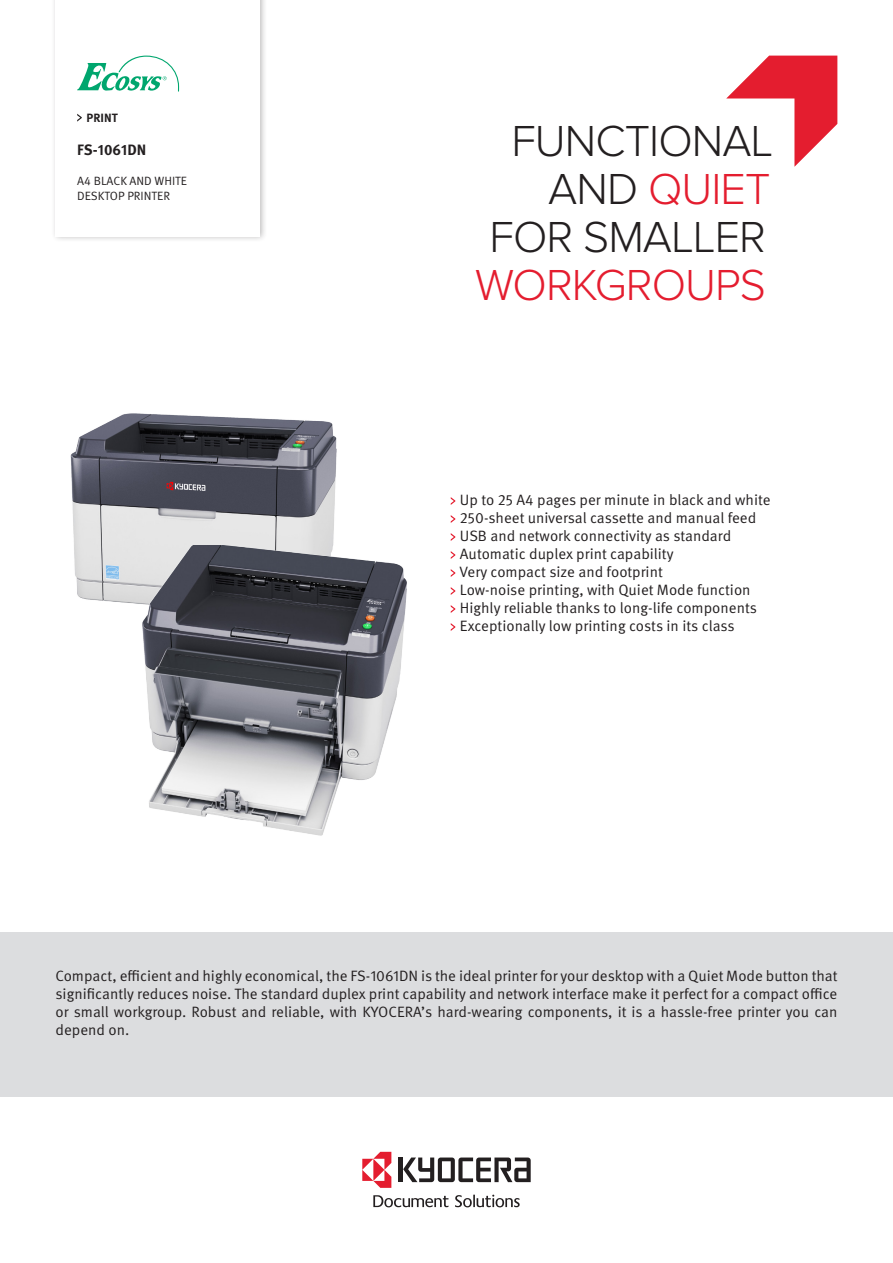
<style>
.page{position:relative;width:893px;height:1263px;background:#fff}
.page>*{position:absolute;margin:0;border:0;box-sizing:border-box;transform-origin:0 0}
.Headline_Proxima_30{font:300 45px "Proxima Nova";letter-spacing:-.02em;color:#231f20}
.Headline_Proxima_30-2{font:300 45px "Proxima Nova";letter-spacing:-.02em;color:#e41d2f}
.Bodycopy{font:15px/18px "Meta Pro Norm";color:#231f20;text-align:justify}
.t1{font:700 15px "Meta Pro";color:#231f20}
.t2{font:12px/15px "Meta Pro Norm";color:#231f20}
.t3{font:700 12px "Meta Pro";color:#231f20}
.s1{color:#231f20}
</style>
<div class="page">
<div style="left:51px;top:0;width:216px;height:243px;background:#231f20;opacity:.3"></div>
<div style="left:56px;top:0;width:204px;height:236px;background:#fff"></div>
<div style="left:0;top:932px;width:893px;height:164px;background:#dcdddf"></div>
<hr style="left:399px;top:1157px;width:4px;height:25px;background:#231f20">
<svg style="left:403px;top:1157px;width:128px;height:25px"></svg>
<svg style="left:455px;top:1195px;width:65px;height:12px"></svg>
<svg style="left:373px;top:1195px;width:75px;height:12px"></svg>
<svg style="left:362px;top:1152px;width:29px;height:36px"></svg>
<svg style="left:77px;top:56px;width:102px;height:36px"></svg>
<img style="left:70px;top:413px;width:267px;height:132px">
<img style="left:74px;top:545px;width:382px;height:291px">
<svg style="left:77px;top:114px;width:5px;height:8px"></svg>
<svg style="left:451px;top:497px;width:4px;height:8px"></svg>
<svg style="left:451px;top:515px;width:4px;height:8px"></svg>
<svg style="left:451px;top:533px;width:4px;height:8px"></svg>
<svg style="left:451px;top:551px;width:4px;height:8px"></svg>
<svg style="left:451px;top:569px;width:4px;height:8px"></svg>
<svg style="left:451px;top:587px;width:4px;height:8px"></svg>
<svg style="left:451px;top:605px;width:4px;height:8px"></svg>
<svg style="left:451px;top:623px;width:4px;height:8px"></svg>
<svg style="left:726px;top:56px;width:111px;height:111px"></svg>
<p class="t3" style="left:87px;top:108px;width:33px">PRINT</p>
<p class="t1" style="left:77px;top:138px;width:71px">FS-1061DN</p>
<p class="t2" style="left:77px;top:172px;width:111px">A4 BLACK AND WHITE<br>DESKTOP PRINTER</p>
<p class="Headline_Proxima_30" style="left:511px;top:115px;width:263px">FUNCTIONAL</p>
<p class="Headline_Proxima_30-2" style="left:548px;top:163px;width:224px"><span class="s1">AND</span> QUIET</p>
<p class="Headline_Proxima_30" style="left:489px;top:211px;width:278px">FOR SMALLER</p>
<p class="Headline_Proxima_30-2" style="left:475px;top:259px;width:292px">WORKGROUPS</p>
<p class="Bodycopy" style="left:460px;top:490px;width:312px">Up to 25 A4 pages per minute in black and white</p>
<p class="Bodycopy" style="left:460px;top:508px;width:298px">250-sheet universal cassette and manual feed</p>
<p class="Bodycopy" style="left:460px;top:526px;width:273px">USB and network connectivity as standard</p>
<p class="Bodycopy" style="left:460px;top:544px;width:215px">Automatic duplex print capability</p>
<p class="Bodycopy" style="left:460px;top:562px;width:205px">Very compact size and footprint</p>
<p class="Bodycopy" style="left:460px;top:580px;width:292px">Low-noise printing, with Quiet Mode function</p>
<p class="Bodycopy" style="left:460px;top:598px;width:299px">Highly reliable thanks to long-life components</p>
<p class="Bodycopy" style="left:460px;top:616px;width:276px">Exceptionally low printing costs in its class</p>
<p class="Bodycopy" style="left:56px;top:965px;width:783px">Compact, efficient and highly economical, the FS-1061DN is the ideal printer for your desktop with a Quiet Mode button that significantly reduces noise. The standard duplex print capability and network interface make it perfect for a compact office or small workgroup. Robust and reliable, with KYOCERA’s hard-wearing components, it is a hassle-free printer you can depend on.</p>
</div>
